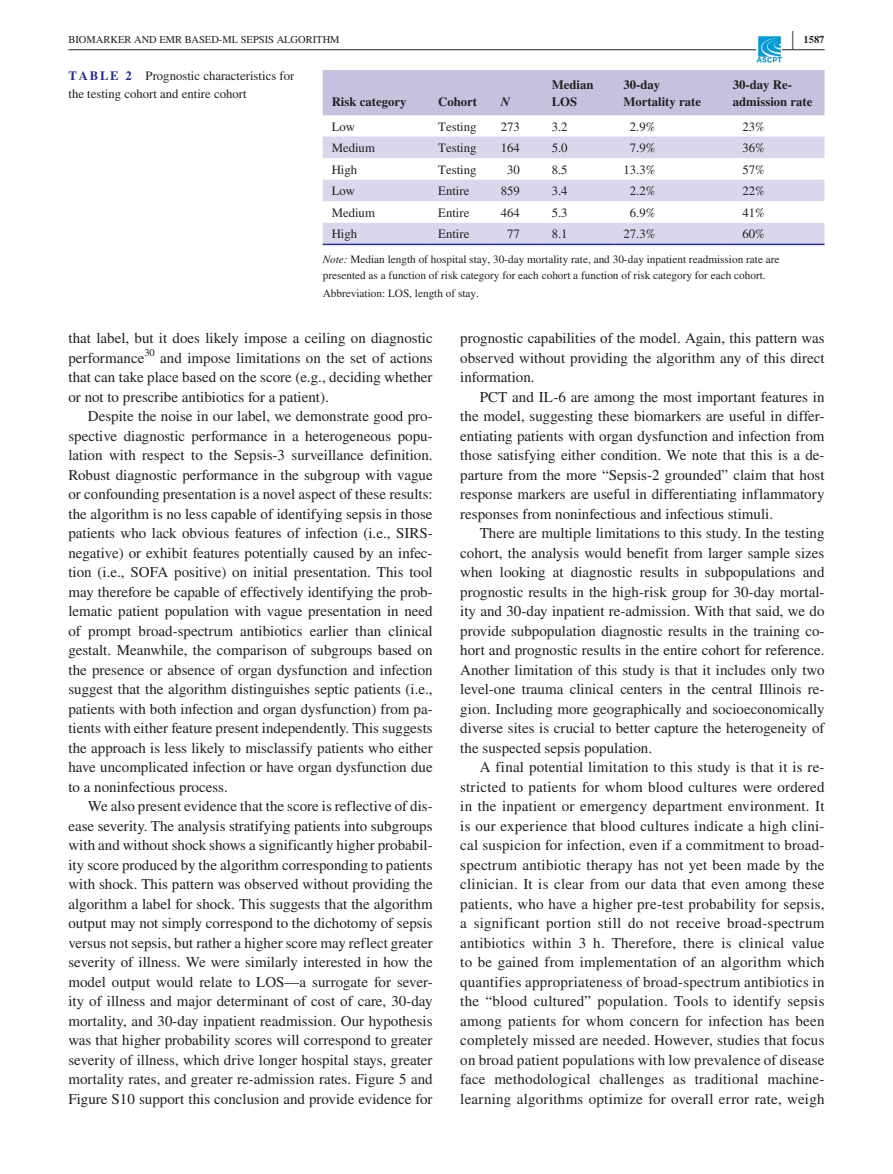
<style>
.page{position:relative;width:893px;height:1174px;background:#fff}
.page>*{position:absolute;margin:0;border:0;box-sizing:border-box;transform-origin:0 0}
.t1{font:700 25.95px "STIX";color:#231f20;scale:.36 1}
.t2{font:15px/19.5px "STIX";color:#231f20;text-align:justify}
.t3{font:12.75px/18px "STIX";color:#231f20}
.t4{font:700 12.75px/17.2px "STIX";color:#231f20}
.t5{font:italic 700 12.75px "STIX";color:#231f20}
.t6{font:11.25px/15.8px "STIX";color:#231f20}
.t7{font:10.5px "STIX";color:#231f20}
.t8{font:700 10.5px "STIX";color:#231f20}
.s1{font-weight:700;color:#2c2d8c}
.s2{font-style:italic}
</style>
<div class="page">
<hr style="left:68px;top:49px;width:756px;height:1px;background:#231f20">
<img style="left:756px;top:37px;width:26px;height:25px">
<div style="left:323px;top:70px;width:501px;height:45px;background:#c4c2df"></div>
<svg style="left:323px;top:136px;width:501px;height:108px;fill:#d9d7eb"></svg>
<hr style="left:323px;top:244px;width:106px;height:1px;background:#2c2d8c">
<hr style="left:429px;top:244px;width:63px;height:1px;background:#2c2d8c">
<hr style="left:492px;top:244px;width:51px;height:1px;background:#2c2d8c">
<hr style="left:543px;top:244px;width:71px;height:1px;background:#2c2d8c">
<hr style="left:614px;top:244px;width:110px;height:1px;background:#2c2d8c">
<hr style="left:724px;top:244px;width:100px;height:1px;background:#2c2d8c">
<h1 class="t1" style="left:792px;top:25px;width:7px">|</h1>
<p class="t7" style="left:68px;top:32px;width:273px">BIOMARKER AND EMR BASED-ML SEPSIS ALGORITHM</p>
<p class="t8" style="left:803px;top:33px;width:22px">1587</p>
<p class="t3" style="left:68px;top:67px;width:227px"><span class="s1">TABLE 2</span> Prognostic characteristics for the testing cohort and entire cohort</p>
<p class="t4" style="left:332px;top:93px;width:76px">Risk category</p>
<p class="t4" style="left:438px;top:93px;width:40px">Cohort</p>
<p class="t5" style="left:501px;top:93px;width:11px">N</p>
<p class="t4" style="left:552px;top:76px;width:43px">Median<br>LOS</p>
<p class="t4" style="left:623px;top:76px;width:79px">30-day<br>Mortality rate</p>
<p class="t4" style="left:733px;top:76px;width:81px">30-day Re&shy;admission rate</p>
<p class="t3" style="left:332px;top:118px;width:25px">Low</p>
<p class="t3" style="left:438px;top:118px;width:40px">Testing</p>
<p class="t3" style="left:501px;top:118px;width:21px">273</p>
<p class="t3" style="left:552px;top:118px;width:17px">3.2</p>
<p class="t3" style="left:630px;top:118px;width:27px">2.9%</p>
<p class="t3" style="left:742px;top:118px;width:24px">23%</p>
<p class="t3" style="left:332px;top:140px;width:45px">Medium</p>
<p class="t3" style="left:438px;top:140px;width:40px">Testing</p>
<p class="t3" style="left:501px;top:140px;width:21px">164</p>
<p class="t3" style="left:552px;top:140px;width:17px">5.0</p>
<p class="t3" style="left:630px;top:140px;width:27px">7.9%</p>
<p class="t3" style="left:742px;top:140px;width:24px">36%</p>
<p class="t3" style="left:332px;top:161px;width:27px">High</p>
<p class="t3" style="left:438px;top:161px;width:40px">Testing</p>
<p class="t3" style="left:507px;top:161px;width:14px">30</p>
<p class="t3" style="left:552px;top:161px;width:17px">8.5</p>
<p class="t3" style="left:623px;top:161px;width:33px">13.3%</p>
<p class="t3" style="left:742px;top:161px;width:24px">57%</p>
<p class="t3" style="left:332px;top:183px;width:25px">Low</p>
<p class="t3" style="left:438px;top:183px;width:33px">Entire</p>
<p class="t3" style="left:501px;top:183px;width:21px">859</p>
<p class="t3" style="left:552px;top:183px;width:17px">3.4</p>
<p class="t3" style="left:630px;top:183px;width:27px">2.2%</p>
<p class="t3" style="left:742px;top:183px;width:24px">22%</p>
<p class="t3" style="left:332px;top:204px;width:45px">Medium</p>
<p class="t3" style="left:438px;top:204px;width:33px">Entire</p>
<p class="t3" style="left:501px;top:204px;width:21px">464</p>
<p class="t3" style="left:552px;top:204px;width:17px">5.3</p>
<p class="t3" style="left:630px;top:204px;width:27px">6.9%</p>
<p class="t3" style="left:742px;top:204px;width:24px">41%</p>
<p class="t3" style="left:332px;top:226px;width:27px">High</p>
<p class="t3" style="left:438px;top:226px;width:33px">Entire</p>
<p class="t3" style="left:507px;top:226px;width:14px">77</p>
<p class="t3" style="left:552px;top:226px;width:17px">8.1</p>
<p class="t3" style="left:623px;top:226px;width:33px">27.3%</p>
<p class="t3" style="left:742px;top:226px;width:24px">60%</p>
<p class="t6" style="left:323px;top:252px;width:458px"><span class="s2">Note:</span> Median length of hospital stay, 30-day mortality rate, and 30-day inpatient readmission rate are presented as a function of risk category for each cohort a function of risk category for each cohort.</p>
<p class="t6" style="left:323px;top:286px;width:158px">Abbreviation: LOS, length of stay.</p>
<p class="t2" style="left:68px;top:329px;width:366px">that label, but it does likely impose a ceiling on diagnostic performance</p>
<p class="t7" style="left:144px;top:345px;width:12px">30</p>
<p class="t2" style="left:68px;top:349px;width:366px;text-indent:92px">and impose limitations on the set of actions that can take place based on the score (e.g., deciding whether or not to prescribe antibiotics for a patient).</p>
<p class="t2" style="left:68px;top:407px;width:366px;text-indent:20px">Despite the noise in our label, we demonstrate good pro&shy;spective diagnostic performance in a heterogeneous popu&shy;lation with respect to the Sepsis-3 surveillance definition.<br>Robust diagnostic performance in the subgroup with vague or confounding presentation is a novel aspect of these results: the algorithm is no less capable of identifying sepsis in those patients who lack obvious features of infection (i.e., SIRS&shy;negative) or exhibit features potentially caused by an infec&shy;tion (i.e., SOFA positive) on initial presentation. This tool may therefore be capable of effectively identifying the prob&shy;lematic patient population with vague presentation in need of prompt broad-spectrum antibiotics earlier than clinical gestalt. Meanwhile, the comparison of subgroups based on the presence or absence of organ dysfunction and infection suggest that the algorithm distinguishes septic patients (i.e., patients with both infection and organ dysfunction) from pa&shy;tients with either feature present independently. This suggests the approach is less likely to misclassify patients who either have uncomplicated infection or have organ dysfunction due to a noninfectious process.</p>
<p class="t2" style="left:68px;top:797px;width:366px;text-indent:20px">We also present evidence that the score is reflective of dis&shy;ease severity. The analysis stratifying patients into subgroups with and without shock shows a significantly higher probabil&shy;ity score produced by the algorithm corresponding to patients with shock. This pattern was observed without providing the algorithm a label for shock. This suggests that the algorithm output may not simply correspond to the dichotomy of sepsis versus not sepsis, but rather a higher score may reflect greater severity of illness. We were similarly interested in how the model output would relate to LOS—a surrogate for sever&shy;ity of illness and major determinant of cost of care, 30-day mortality, and 30-day inpatient readmission. Our hypothesis was that higher probability scores will correspond to greater severity of illness, which drive longer hospital stays, greater mortality rates, and greater re-admission rates. Figure 5 and Figure S10 support this conclusion and provide evidence for</p>
<p class="t2" style="left:460px;top:329px;width:366px">prognostic capabilities of the model. Again, this pattern was observed without providing the algorithm any of this direct information.</p>
<p class="t2" style="left:460px;top:388px;width:366px;text-indent:20px">PCT and IL-6 are among the most important features in the model, suggesting these biomarkers are useful in differ&shy;entiating patients with organ dysfunction and infection from those satisfying either condition. We note that this is a de&shy;parture from the more “Sepsis-2 grounded” claim that host response markers are useful in differentiating inflammatory responses from noninfectious and infectious stimuli.</p>
<p class="t2" style="left:460px;top:524px;width:366px;text-indent:20px">There are multiple limitations to this study. In the testing cohort, the analysis would benefit from larger sample sizes when looking at diagnostic results in subpopulations and prognostic results in the high-risk group for 30-day mortal&shy;ity and 30-day inpatient re-admission. With that said, we do provide subpopulation diagnostic results in the training co&shy;hort and prognostic results in the entire cohort for reference.<br>Another limitation of this study is that it includes only two level-one trauma clinical centers in the central Illinois re&shy;gion. Including more geographically and socioeconomically diverse sites is crucial to better capture the heterogeneity of the suspected sepsis population.</p>
<p class="t2" style="left:460px;top:758px;width:366px;text-indent:20px">A final potential limitation to this study is that it is re&shy;stricted to patients for whom blood cultures were ordered in the inpatient or emergency department environment. It is our experience that blood cultures indicate a high clini&shy;cal suspicion for infection, even if a commitment to broad&shy;spectrum antibiotic therapy has not yet been made by the clinician. It is clear from our data that even among these patients, who have a higher pre-test probability for sepsis, a significant portion still do not receive broad-spectrum antibiotics within 3 h. Therefore, there is clinical value to be gained from implementation of an algorithm which quantifies appropriateness of broad-spectrum antibiotics in the “blood cultured” population. Tools to identify sepsis among patients for whom concern for infection has been completely missed are needed. However, studies that focus on broad patient populations with low prevalence of disease face methodological challenges as traditional machine&shy;learning algorithms optimize for overall error rate, weigh</p>
</div>
